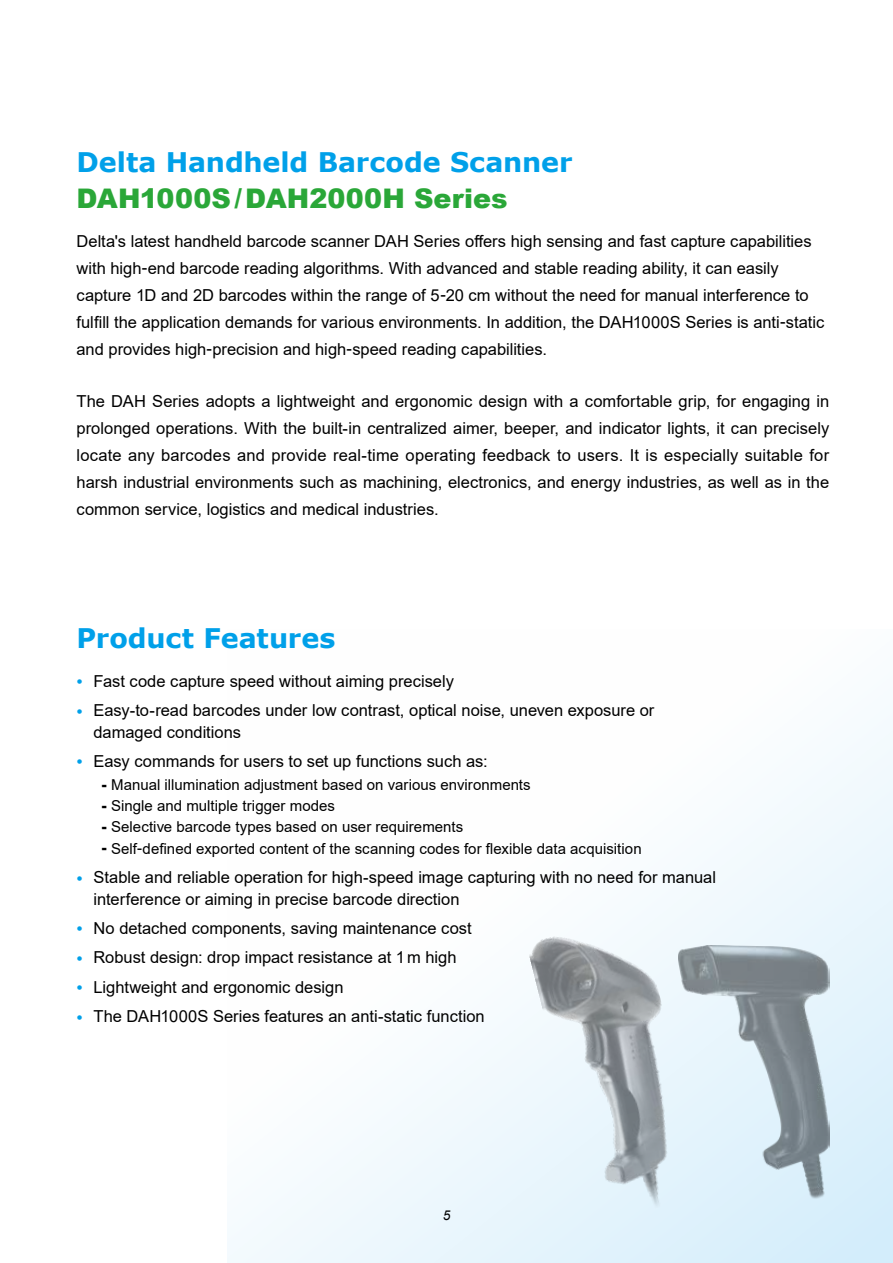
<style>
.page{position:relative;width:893px;height:1263px;background:#fff}
.page>*{position:absolute;margin:0;border:0;box-sizing:border-box;transform-origin:0 0}
.t1{font:700 27px "Verdana";color:#00a0e9}
.t2{font:900 27px "Arial";letter-spacing:.005em;color:#2aa738}
.t3{font:16.5px/27px "Arial";color:#000}
.t4{font:15px "Arial";letter-spacing:.005em;color:#000}
.t5{font:italic 13.5px "Arial";color:#000}
.s1{font-size:18px;color:#00a0e9}
.s2{font-weight:900}
</style>
<div class="page">
<svg style="left:227px;top:715px;width:666px;height:548px"></svg>
<h1 class="t1" style="left:77px;top:143px;width:497px">Delta Handheld Barcode Scanner</h1>
<h1 class="t2" style="left:77px;top:178px;width:433px">DAH1000S/DAH2000H Series</h1>
<p class="t3" style="left:77px;top:227px;width:749px">Delta's latest handheld barcode scanner DAH Series offers high sensing and fast capture capabilities with high-end barcode reading algorithms. With advanced and stable reading ability, it can easily capture 1D and 2D barcodes within the range of 5-20 cm without the need for manual interference to fulfill the application demands for various environments. In addition, the DAH1000S Series is anti-static and provides high-precision and high-speed reading capabilities.</p>
<p class="t3" style="left:77px;top:388px;width:754px;text-align:justify">The DAH Series adopts a lightweight and ergonomic design with a comfortable grip, for engaging in prolonged operations. With the built-in centralized aimer, beeper, and indicator lights, it can precisely locate any barcodes and provide real-time operating feedback to users. It is especially suitable for harsh industrial environments such as machining, electronics, and energy industries, as well as in the common service, logistics and medical industries.</p>
<h1 class="t1" style="left:77px;top:619px;width:261px">Product Features</h1>
<p class="t3" style="left:77px;top:667px;width:379px"><span class="s1">•</span> Fast code capture speed without aiming precisely</p>
<p class="t3" style="left:94px;top:699px;width:562px;line-height:21.8px;text-indent:-17px"><span class="s1">•</span> Easy-to-read barcodes under low contrast, optical noise, uneven exposure or damaged conditions</p>
<p class="t3" style="left:77px;top:747px;width:413px"><span class="s1">•</span> Easy commands for users to set up functions such as:</p>
<p class="t4" style="left:102px;top:775px;width:430px"><span class="s2">-</span> Manual illumination adjustment based on various environments</p>
<p class="t4" style="left:102px;top:796px;width:235px"><span class="s2">-</span> Single and multiple trigger modes</p>
<p class="t4" style="left:102px;top:817px;width:363px"><span class="s2">-</span> Selective barcode types based on user requirements</p>
<p class="t4" style="left:102px;top:838px;width:541px"><span class="s2">-</span> Self-defined exported content of the scanning codes for flexible data acquisition</p>
<p class="t3" style="left:94px;top:866px;width:624px;line-height:21.8px;text-indent:-17px"><span class="s1">•</span> Stable and reliable operation for high-speed image capturing with no need for manual interference or aiming in precise barcode direction</p>
<p class="t3" style="left:77px;top:914px;width:397px"><span class="s1">•</span> No detached components, saving maintenance cost</p>
<p class="t3" style="left:77px;top:944px;width:382px"><span class="s1">•</span> Robust design: drop impact resistance at 1m high</p>
<p class="t3" style="left:77px;top:973px;width:268px"><span class="s1">•</span> Lightweight and ergonomic design</p>
<p class="t3" style="left:77px;top:1003px;width:410px"><span class="s1">•</span> The DAH1000S Series features an anti-static function</p>
<p class="t5" style="left:443px;top:1206px;width:9px">5</p>
</div>
